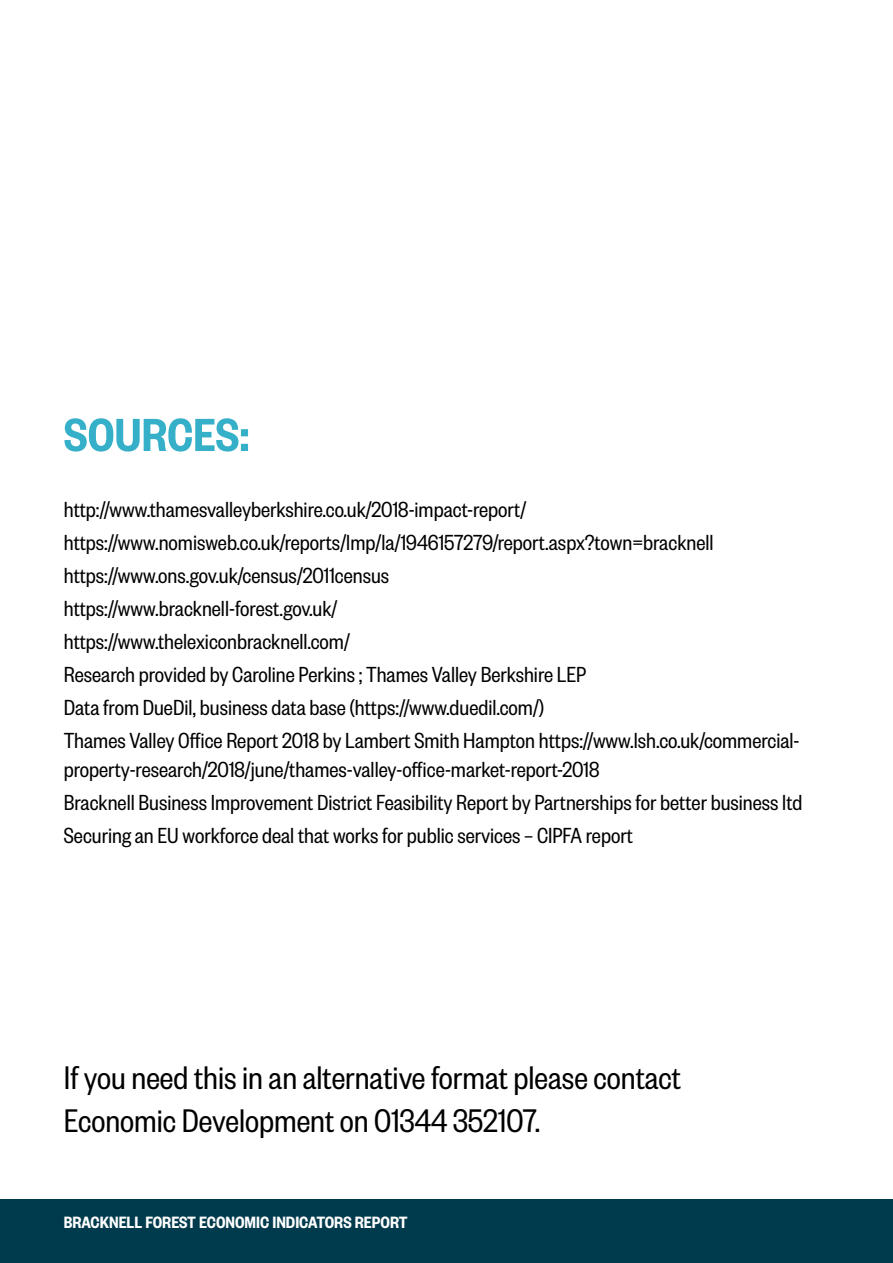
<style>
.page{position:relative;width:893px;height:1263px;background:#fff}
.page>*{position:absolute;margin:0;border:0;box-sizing:border-box;transform-origin:0 0}
.t1{font:600 51px "Founders Grotesk Cond";color:#36b0c9}
.t2{font:36px/43.2px "Founders Grotesk Cond";color:#000}
.t3{font:24px/33px "Founders Grotesk Cond";color:#000}
.t4{font:600 18px "Founders Grotesk Cond";color:#fff}
</style>
<div class="page">
<div style="left:0;top:1199px;width:893px;height:64px;background:#003b4d"></div>
<h2 class="t1" style="left:64px;top:404px;width:187px">SOURCES:</h2>
<p class="t3" style="left:64px;top:492px;width:737px">http://www.thamesvalleyberkshire.co.uk/2018-impact-report/ https://www.nomisweb.co.uk/reports/lmp/la/1946157279/report.aspx?town=bracknell https://www.ons.gov.uk/census/2011census<br>https://www.bracknell-forest.gov.uk/<br>https://www.thelexiconbracknell.com/<br>Research provided by Caroline Perkins ; Thames Valley Berkshire LEP<br>Data from DueDil, business data base (https://www.duedil.com/)<br>Thames Valley Office Report 2018 by Lambert Smith Hampton https://www.lsh.co.uk/commercial-</p>
<p class="t3" style="left:64px;top:752px;width:740px">property-research/2018/june/thames-valley-office-market-report-2018<br>Bracknell Business Improvement District Feasibility Report by Partnerships for better business ltd<br>Securing an EU workforce deal that works for public services – CIPFA report</p>
<p class="t2" style="left:64px;top:1055px;width:619px">If you need this in an alternative format please contact<br>Economic Development on 01344 352107.</p>
<p class="t4" style="left:64px;top:1211px;width:345px">BRACKNELL FOREST ECONOMIC INDICATORS REPORT</p>
</div>
